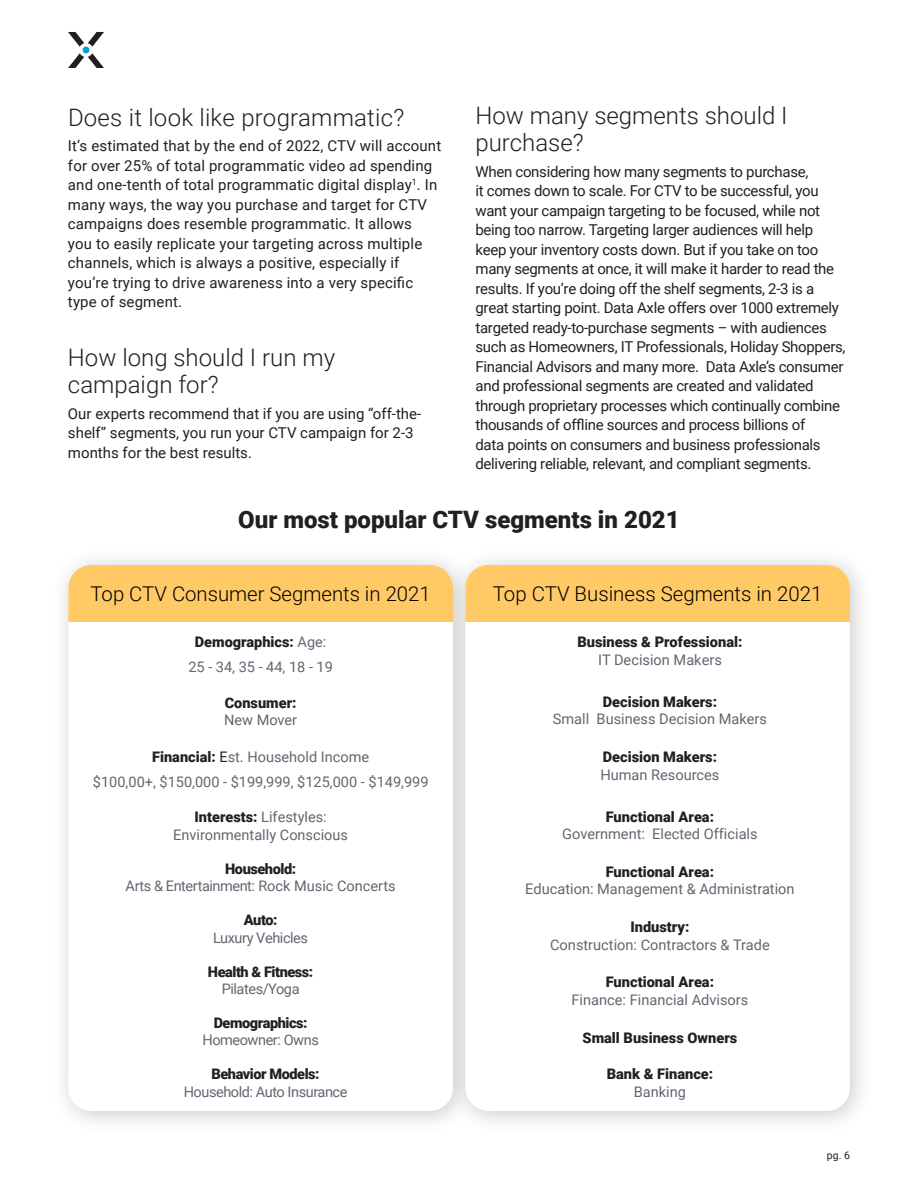
<style>
.page{position:relative;width:918px;height:1188px;background:#fff}
.page>*{position:absolute;margin:0;border:0;box-sizing:border-box;transform-origin:0 0}
.t1{font:300 24px/27px "Roboto";color:#221f20}
.t2{font:900 24px "Roboto";color:#221f20}
.t3{font:300 20.4px "Roboto";color:#000}
.t4{font:15px/19.5px "Roboto";letter-spacing:-.02em;color:#221f20}
.t5{font:15px/19.5px "Roboto";letter-spacing:.01em;color:#221f20}
.t6{font:15px/19.5px "Roboto";color:#221f20}
.t7{font:14.55px/24.8px "Roboto";color:#616670;text-align:center}
.t8{font:900 14.55px "Roboto";color:#221f20}
.t9{font:14.55px "Roboto";letter-spacing:-.03em;color:#616670}
.t10{font:900 14.55px "Roboto";letter-spacing:-.03em;color:#221f20}
.t11{font:10.5px "Roboto";color:#221f20}
.s1{font-weight:900;color:#221f20}
.s2{color:#221f20}
</style>
<div class="page">
<div style="left:49px;top:546px;width:429px;height:590px;background:#000;opacity:.21"></div>
<svg style="left:68px;top:621px;width:378px;height:490px"></svg>
<div style="left:68px;top:565px;width:385px;height:56px;background:#ffca66"></div>
<div style="left:446px;top:546px;width:429px;height:590px;background:#000;opacity:.21"></div>
<svg style="left:465px;top:622px;width:385px;height:489px"></svg>
<div style="left:465px;top:565px;width:385px;height:57px;background:#ffca66"></div>
<svg style="left:68px;top:32px;width:36px;height:36px"></svg>
<h1 class="t1" style="left:68px;top:103px;width:338px">Does it look like programmatic?</h1>
<p class="t5" style="left:68px;top:135px;width:375px">It’s estimated that by the end of 2022, CTV will account for over 25% of total programmatic video ad spending and one-tenth of total programmatic digital display<sup>1</sup>. In many ways, the way you purchase and target for CTV campaigns does resemble programmatic. It allows<br>you to easily replicate your targeting across multiple channels, which is always a positive, especially if you’re trying to drive awareness into a very specific type of segment.</p>
<h1 class="t1" style="left:68px;top:343px;width:269px">How long should I run my campaign for?</h1>
<p class="t6" style="left:68px;top:403px;width:355px">Our experts recommend that if you are using “off-the&shy;shelf” segments, you run your CTV campaign for 2-3 months for the best results.</p>
<h1 class="t1" style="left:476px;top:101px;width:314px">How many segments should I purchase?</h1>
<p class="t4" style="left:476px;top:161px;width:372px">When considering how many segments to purchase,<br>it comes down to scale. For CTV to be successful, you want your campaign targeting to be focused, while not being too narrow. Targeting larger audiences will help keep your inventory costs down. But if you take on too many segments at once, it will make it harder to read the results. If you’re doing off the shelf segments, 2-3 is a great starting point. Data Axle offers over 1000 extremely targeted ready-to-purchase segments – with audiences such as Homeowners, IT Professionals, Holiday Shoppers, Financial Advisors and many more. Data Axle’s consumer and professional segments are created and validated through proprietary processes which continually combine thousands of offline sources and process billions of<br>data points on consumers and business professionals delivering reliable, relevant, and compliant segments.</p>
<h1 class="t2" style="left:238px;top:503px;width:443px">Our most popular CTV segments in 2021</h1>
<h2 class="t3" style="left:90px;top:579px;width:342px">Top CTV Consumer Segments in 2021</h2>
<h2 class="t3" style="left:493px;top:579px;width:331px">Top CTV Business Segments in 2021</h2>
<p class="t7" style="left:188px;top:629px;width:146px"><span class="s1">Demographics:</span> Age:<br>25 - 34, 35 - 44, 18 - 19</p>
<p class="t8" style="left:577px;top:632px;width:167px">Business &amp; Professional:</p>
<p class="t7" style="left:598px;top:647px;width:125px">IT Decision Makers</p>
<p class="t8" style="left:225px;top:692px;width:73px">Consumer:</p>
<p class="t7" style="left:224px;top:707px;width:75px">New Mover</p>
<p class="t8" style="left:603px;top:692px;width:116px">Decision Makers:</p>
<p class="t7" style="left:553px;top:706px;width:216px">Small Business Decision Makers</p>
<p class="t7" style="left:93px;top:744px;width:337px"><span class="s1">Financial:</span> <span class="s2">E</span>st. Household Income<br>$100,00+, $150,000 - $199,999, $125,000 - $149,999</p>
<p class="t8" style="left:603px;top:747px;width:116px">Decision Makers:</p>
<p class="t7" style="left:600px;top:762px;width:121px">Human Resources</p>
<p class="t7" style="left:173px;top:808px;width:176px;line-height:17.4px"><span class="s1">Interests:</span> Lifestyles:<br>Environmentally Conscious</p>
<p class="t10" style="left:225px;top:858px;width:72px">Household:</p>
<p class="t7" style="left:126px;top:873px;width:272px">Arts &amp; Entertainment: Rock Music Concerts</p>
<p class="t8" style="left:244px;top:910px;width:35px">Auto:</p>
<p class="t9" style="left:213px;top:927px;width:96px">Luxury Vehicles</p>
<p class="t10" style="left:208px;top:961px;width:107px">Health &amp; Fitness:</p>
<p class="t9" style="left:222px;top:979px;width:79px">Pilates/Yoga</p>
<p class="t10" style="left:214px;top:1013px;width:95px">Demographics:</p>
<p class="t9" style="left:202px;top:1030px;width:118px">Homeowner: Owns</p>
<p class="t10" style="left:212px;top:1064px;width:110px">Behavior Models:</p>
<p class="t9" style="left:184px;top:1081px;width:165px">Household: Auto Insurance</p>
<p class="t8" style="left:606px;top:806px;width:110px">Functional Area:</p>
<p class="t7" style="left:562px;top:821px;width:197px">Government: Elected Officials</p>
<p class="t8" style="left:606px;top:862px;width:110px">Functional Area:</p>
<p class="t7" style="left:525px;top:876px;width:271px">Education: Management &amp; Administration</p>
<p class="t8" style="left:630px;top:917px;width:61px">Industry:</p>
<p class="t7" style="left:550px;top:932px;width:221px">Construction: Contractors &amp; Trade</p>
<p class="t8" style="left:606px;top:972px;width:110px">Functional Area:</p>
<p class="t7" style="left:572px;top:987px;width:178px">Finance: Financial Advisors</p>
<p class="t8" style="left:583px;top:1027px;width:156px">Small Business Owners</p>
<p class="t8" style="left:607px;top:1064px;width:108px">Bank &amp; Finance:</p>
<p class="t7" style="left:634px;top:1079px;width:54px">Banking</p>
<p class="t11" style="left:827px;top:1147px;width:25px">pg. 6</p>
</div>
